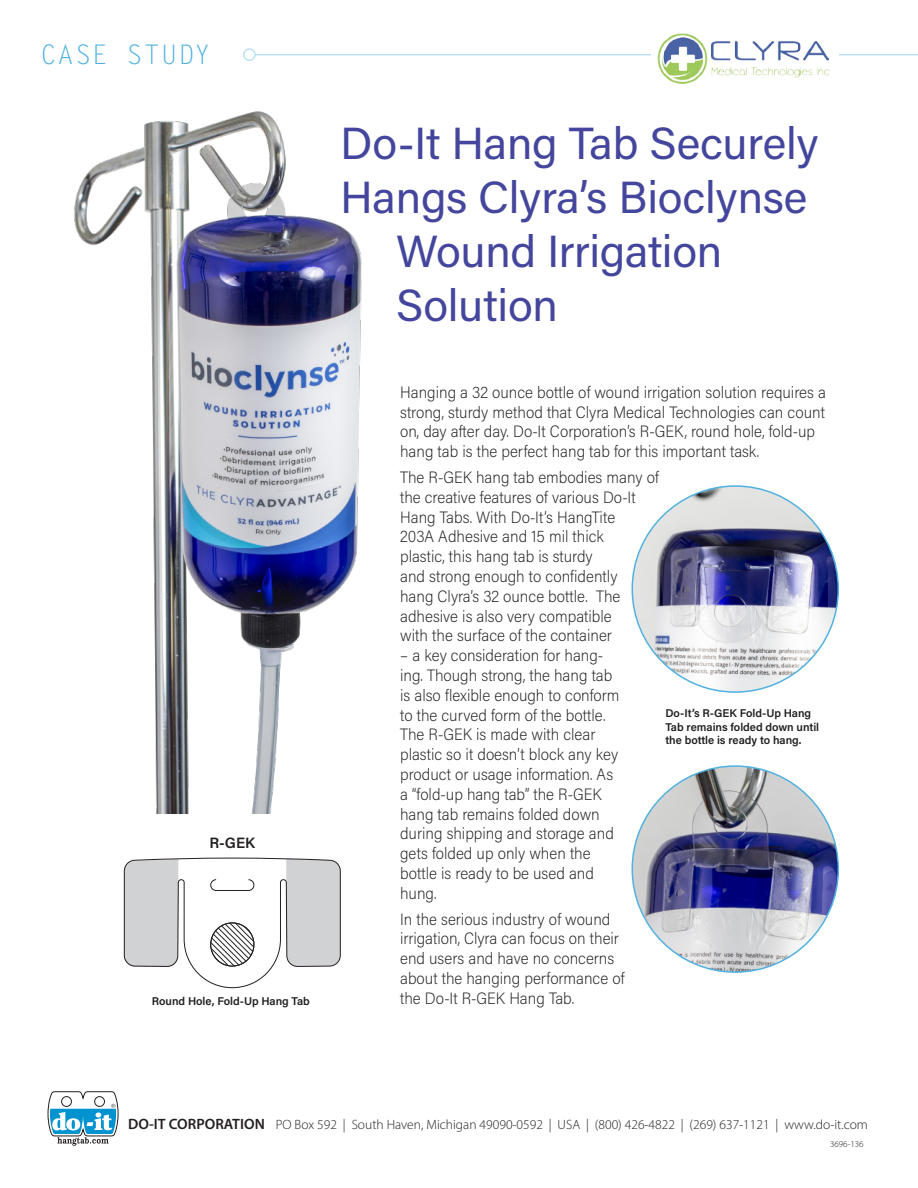
<style>
.page{position:relative;width:918px;height:1188px;background:#fff}
.page>*{position:absolute;margin:0;border:0;box-sizing:border-box;transform-origin:0 0}
.t1{font:45px "Acumin Pro";letter-spacing:-.005em;color:#44469d}
.t2{font:27px "Letter Gothic Std";letter-spacing:.035em;color:#50b1e1}
.t3{font:200 16.5px/19.8px "Acumin Pro Semi Cond";color:#231f20}
.t4{font:600 15px "Acumin Pro";color:#231f20}
.t5{font:300 13.5px "Myriad Pro";color:#231f20}
.t6{font:600 11.25px/13.5px "Acumin Pro";color:#211e1e}
.t7{font:300 9px "Myriad Pro";color:#231f20}
.s1{font-weight:600;font-size:15px}
</style>
<div class="page">
<img style="left:74px;top:111px;width:288px;height:702px">
<img style="left:632px;top:486px;width:206px;height:206px;border-radius:103px">
<img style="left:632px;top:766px;width:206px;height:206px;border-radius:103px">
<svg style="left:124px;top:857px;width:217px;height:132px"></svg>
<div style="left:210px;top:879px;width:44px;height:12px;border:1px solid #231f20;border-radius:5px"></div>
<hr style="left:249px;top:54px;width:669px;height:1px;background:#50b1e1">
<svg style="left:243px;top:48px;width:13px;height:13px"></svg>
<div style="left:651px;top:14px;width:188px;height:87px;background:#fff"></div>
<svg style="left:47px;top:1091px;width:72px;height:55px"></svg>
<img style="left:657px;top:33px;width:173px;height:51px">
<h2 class="t2" style="left:40px;top:39px;width:172px">CASE STUDY</h2>
<p class="t4" style="left:209px;top:832px;width:47px">R-GEK</p>
<p class="t6" style="left:152px;top:993px;width:160px">Round Hole, Fold-Up Hang Tab</p>
<h1 class="t1" style="left:340px;top:112px;width:480px">Do-It Hang Tab Securely</h1>
<h1 class="t1" style="left:340px;top:166px;width:469px">Hangs Clyra’s Bioclynse</h1>
<h1 class="t1" style="left:396px;top:220px;width:328px">Wound Irrigation</h1>
<h1 class="t1" style="left:396px;top:274px;width:163px">Solution</h1>
<p class="t3" style="left:400px;top:381px;width:427px">Hanging a 32 ounce bottle of wound irrigation solution requires a strong, sturdy method that Clyra Medical Technologies can count on, day after day. Do-It Corporation’s R-GEK, round hole, fold-up hang tab is the perfect hang tab for this important task.</p>
<p class="t3" style="left:400px;top:467px;width:260px">The R-GEK hang tab embodies many of the creative features of various Do-It Hang Tabs. With Do-It’s HangTite<br>203A Adhesive and 15 mil thick<br>plastic, this hang tab is sturdy<br>and strong enough to confidently<br>hang Clyra’s 32 ounce bottle. The adhesive is also very compatible<br>with the surface of the container</p>
<p class="t3" style="left:400px;top:645px;width:221px">– a key consideration for hang&shy;ing. Though strong, the hang tab is also flexible enough to conform to the curved form of the bottle.<br>The R-GEK is made with clear plastic so it doesn’t block any key product or usage information. As a “fold-up hang tab” the R-GEK hang tab remains folded down during shipping and storage and gets folded up only when the bottle is ready to be used and hung.</p>
<p class="t3" style="left:400px;top:908px;width:226px">In the serious industry of wound irrigation, Clyra can focus on their end users and have no concerns about the hanging performance of the Do-It R-GEK Hang Tab.</p>
<p class="t6" style="left:665px;top:706px;width:155px">Do-It’s R-GEK Fold-Up Hang<br>Tab remains folded down until the bottle is ready to hang.</p>
<p class="t5" style="left:128px;top:1117px;width:741px"><span class="s1">DO-IT CORPORATION</span> PO Box 592 | South Haven, Michigan 49090-0592 | USA | (800) 426-4822 | (269) 637-1121 | www.do-it.com</p>
<p class="t7" style="left:830px;top:1139px;width:35px">3696-136</p>
</div>
